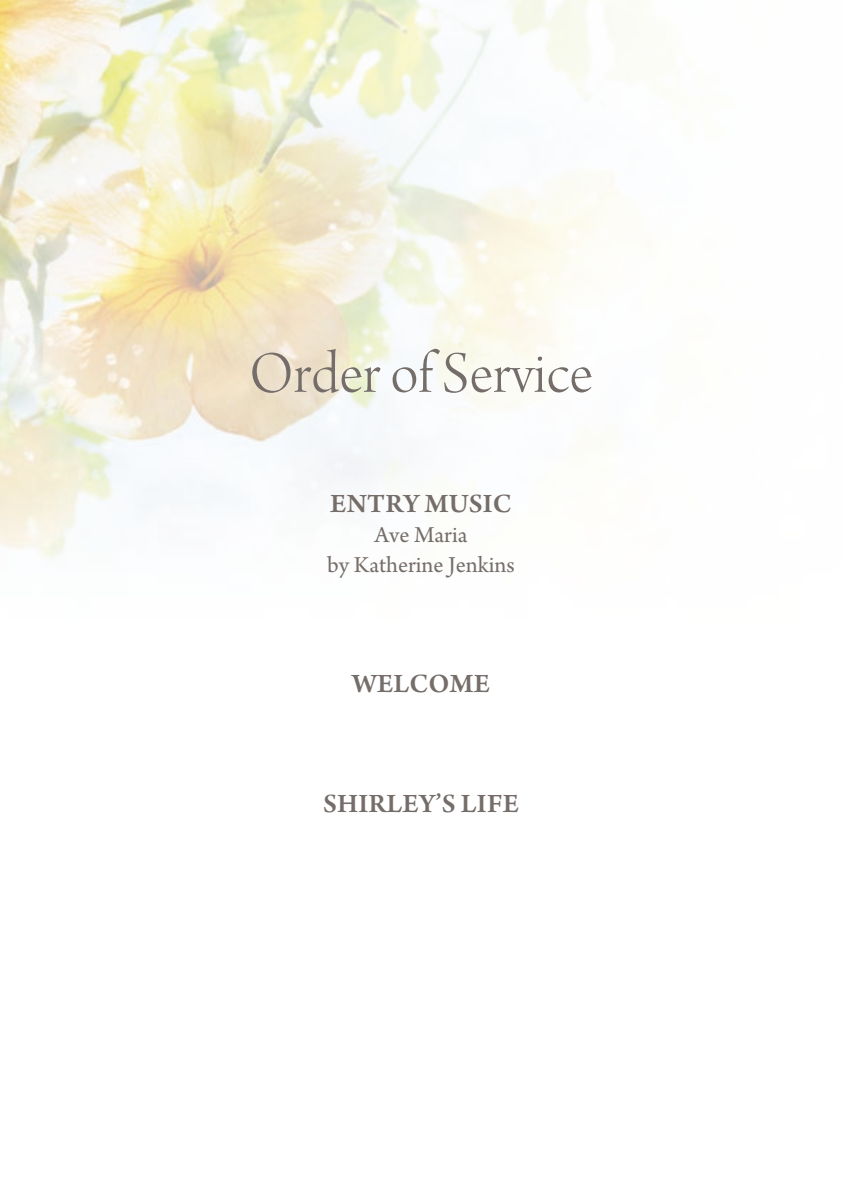
<style>
.page{position:relative;width:842px;height:1191px;background:#fff}
.page>*{position:absolute;margin:0;border:0;box-sizing:border-box;transform-origin:0 0}
.t1{font:62px "Arno Pro Light Display";color:#756d69}
.t2{font:600 28px "Arno Pro";letter-spacing:.01em;color:#756d69}
.t3{font:24px/30px "Arno Pro";color:#756d69;text-align:center}
</style>
<div class="page">
<img style="left:0;top:0;width:642px;height:558px">
<h1 class="t1" style="left:249px;top:340px;width:345px">Order ofService</h1>
<p class="t2" style="left:330px;top:487px;width:183px">ENTRY MUSIC</p>
<p class="t3" style="left:327px;top:521px;width:189px">Ave Maria<br>by Katherine Jenkins</p>
<p class="t2" style="left:352px;top:667px;width:139px">WELCOME</p>
<p class="t2" style="left:323px;top:787px;width:197px">SHIRLEY’S LIFE</p>
</div>
